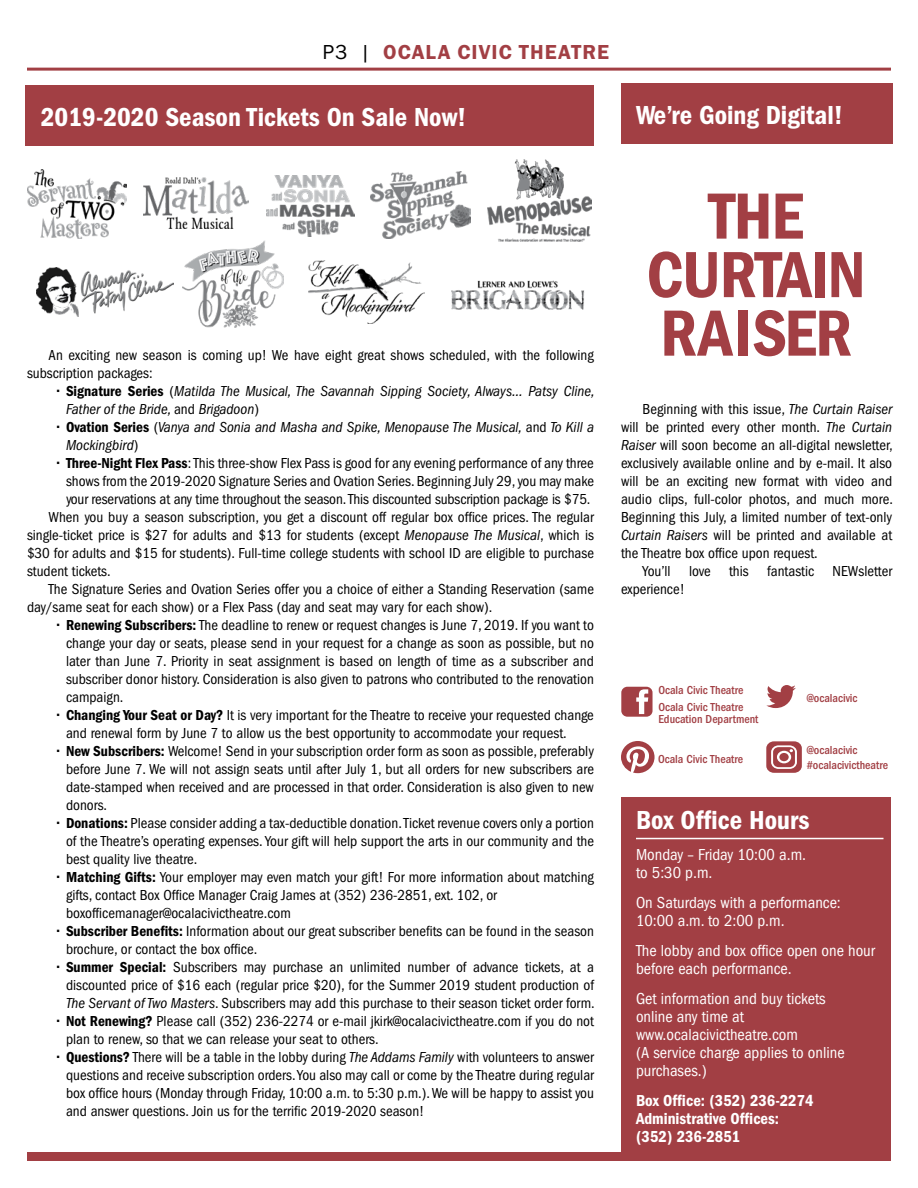
<style>
.page{position:relative;width:918px;height:1188px;background:#fff}
.page>*{position:absolute;margin:0;border:0;box-sizing:border-box;transform-origin:0 0}
.t1{font:600 condensed 67.5px/58.5px "Franklin Gothic";letter-spacing:-.02em;color:#a23f44;text-align:center}
.t2{font:600 condensed 27px "Franklin Gothic";color:#fff}
.t3{font:21px "Franklin Gothic URW Dem";letter-spacing:.05em;color:#a23f44}
.t4{font:condensed 16.5px/18px "Franklin Gothic";color:#fff}
.t5{font:600 condensed 16.5px/18px "Franklin Gothic";color:#fff}
.t6{font:condensed 15px/18px "Franklin Gothic";color:#000;text-align:justify}
.t7{font:italic condensed 15px/18px "Franklin Gothic";color:#000}
.t8{font:500 condensed 12px/15px "Franklin Gothic";color:#a23f44}
.s1{font-family:"Franklin Gothic URW Boo";color:#000}
.s2{font-weight:600;font-style:normal}
.s3{font-style:normal}
.s4{font-weight:600}
.s5{font-style:italic}
</style>
<div class="page">
<div style="left:27px;top:1153px;width:864px;height:8px;background:#a23f44"></div>
<hr style="left:27px;top:68px;width:864px;height:3px;background:#a23f44">
<div style="left:621px;top:797px;width:270px;height:357px;background:#a23f44"></div>
<hr style="left:636px;top:838px;width:248px;height:1px;background:#fff">
<svg style="left:621px;top:741px;width:34px;height:32px"></svg>
<div style="left:766px;top:741px;width:36px;height:32px;background:#a23f44;border-radius:7px"></div>
<svg style="left:771px;top:745px;width:26px;height:24px"></svg>
<svg style="left:766px;top:685px;width:30px;height:23px"></svg>
<div style="left:621px;top:687px;width:32px;height:30px;background:#a23f44;border-radius:6px"></div>
<svg style="left:636px;top:689px;width:12px;height:25px"></svg>
<div style="left:621px;top:84px;width:271px;height:60px;background:#a23f44"></div>
<div style="left:26px;top:86px;width:568px;height:60px;background:#a23f44"></div>
<img style="left:144px;top:178px;width:105px;height:51px">
<img style="left:370px;top:171px;width:100px;height:68px">
<img style="left:37px;top:268px;width:136px;height:49px">
<img style="left:182px;top:240px;width:102px;height:88px">
<img style="left:451px;top:280px;width:133px;height:30px">
<img style="left:487px;top:159px;width:105px;height:83px">
<img style="left:308px;top:261px;width:117px;height:62px">
<img style="left:267px;top:176px;width:87px;height:61px">
<img style="left:27px;top:169px;width:99px;height:69px">
<h3 class="t3" style="left:322px;top:39px;width:288px"><span class="s1">P3 |</span> OCALA CIVIC THEATRE</h3>
<h2 class="t2" style="left:41px;top:102px;width:427px">2019-2020 Season Tickets On Sale Now!</h2>
<h2 class="t2" style="left:636px;top:100px;width:209px">We’re Going Digital!</h2>
<p class="t6" style="left:27px;top:346px;width:568px;text-indent:22px">An exciting new season is coming up! We have eight great shows scheduled, with the following subscription packages:</p>
<p class="t7" style="left:66px;top:382px;width:530px;text-indent:-9px"><span class="s2">• Signature Series</span> <span class="s3">(</span>Matilda The Musical, The Savannah Sipping Society, Always… Patsy Cline,<br>Father of the Bride, <span class="s3">and</span> Brigadoon<span class="s3">)</span></p>
<p class="t7" style="left:66px;top:418px;width:530px;text-indent:-9px"><span class="s2">• Ovation Series</span> <span class="s3">(</span>Vanya and Sonia and Masha and Spike, Menopause The Musical, <span class="s3">and</span> To Kill a<br>Mockingbird<span class="s3">)</span></p>
<p class="t6" style="left:57px;top:454px;width:538px"><span class="s4">• Three-Night Flex Pass</span>: This three-show Flex Pass is good for any evening performance of any three</p>
<p class="t6" style="left:66px;top:472px;width:530px">shows from the 2019-2020 Signature Series and Ovation Series. Beginning July 29, you may make</p>
<p class="t6" style="left:66px;top:490px;width:526px">your reservations at any time throughout the season. This discounted subscription package is $75.</p>
<p class="t6" style="left:49px;top:508px;width:547px">When you buy a season subscription, you get a discount off regular box office prices. The regular</p>
<p class="t6" style="left:27px;top:526px;width:568px">single-ticket price is $27 for adults and $13 for students (except <span class="s5">Menopause The Musical</span>, which is</p>
<p class="t6" style="left:27px;top:544px;width:569px">$30 for adults and $15 for students). Full-time college students with school ID are eligible to purchase</p>
<p class="t6" style="left:27px;top:562px;width:85px">student tickets.</p>
<p class="t6" style="left:49px;top:580px;width:547px">The Signature Series and Ovation Series offer you a choice of either a Standing Reservation (same</p>
<p class="t6" style="left:27px;top:598px;width:467px">day/same seat for each show) or a Flex Pass (day and seat may vary for each show).</p>
<p class="t6" style="left:66px;top:616px;width:530px;text-indent:-9px"><span class="s4">• Renewing Subscribers:</span> The deadline to renew or request changes is June 7, 2019. If you want to change your day or seats, please send in your request for a change as soon as possible, but no later than June 7. Priority in seat assignment is based on length of time as a subscriber and subscriber donor history. Consideration is also given to patrons who contributed to the renovation campaign.</p>
<p class="t6" style="left:66px;top:706px;width:529px;text-indent:-9px"><span class="s4">• Changing Your Seat or Day?</span> It is very important for the Theatre to receive your requested change and renewal form by June 7 to allow us the best opportunity to accommodate your request.</p>
<p class="t6" style="left:66px;top:742px;width:530px;text-indent:-9px"><span class="s4">• New Subscribers:</span> Welcome! Send in your subscription order form as soon as possible, preferably before June 7. We will not assign seats until after July 1, but all orders for new subscribers are date-stamped when received and are processed in that order. Consideration is also given to new donors.</p>
<p class="t6" style="left:66px;top:814px;width:530px;text-indent:-9px"><span class="s4">• Donations:</span> Please consider adding a tax-deductible donation. Ticket revenue covers only a portion of the Theatre’s operating expenses. Your gift will help support the arts in our community and the best quality live theatre.</p>
<p class="t6" style="left:66px;top:868px;width:529px;text-align:left;text-indent:-9px"><span class="s4">• Matching Gifts:</span> Your employer may even match your gift! For more information about matching gifts, contact Box Office Manager Craig James at (352) 236-2851, ext. 102, or boxofficemanager@ocalacivictheatre.com</p>
<p class="t6" style="left:66px;top:922px;width:530px;text-indent:-9px"><span class="s4">• Subscriber Benefits:</span> Information about our great subscriber benefits can be found in the season brochure, or contact the box office.</p>
<p class="t6" style="left:66px;top:958px;width:530px;text-indent:-9px"><span class="s4">• Summer Special:</span> Subscribers may purchase an unlimited number of advance tickets, at a discounted price of $16 each (regular price $20), for the Summer 2019 student production of <span class="s5">The Servant of Two Masters</span>. Subscribers may add this purchase to their season ticket order form.</p>
<p class="t6" style="left:66px;top:1012px;width:529px;text-indent:-9px"><span class="s4">• Not Renewing?</span> Please call (352) 236-2274 or e-mail jkirk@ocalacivictheatre.com if you do not plan to renew, so that we can release your seat to others.</p>
<p class="t6" style="left:66px;top:1048px;width:530px;text-indent:-9px"><span class="s4">• Questions?</span> There will be a table in the lobby during <span class="s5">The Addams Family</span> with volunteers to answer questions and receive subscription orders. You also may call or come by the Theatre during regular box office hours (Monday through Friday, 10:00 a.m. to 5:30 p.m.). We will be happy to assist you and answer questions. Join us for the terrific 2019-2020 season!</p>
<h1 class="t1" style="left:646px;top:187px;width:221px">THE<br>CURTAIN<br>RAISER</h1>
<p class="t6" style="left:621px;top:400px;width:273px;text-indent:22px">Beginning with this issue, <span class="s5">The Curtain Raiser </span>will be printed every other month. <span class="s5">The Curtain Raiser</span> will soon become an all-digital newsletter, exclusively available online and by e-mail. It also will be an exciting new format with video and audio clips, full-color photos, and much more.<br>Beginning this July, a limited number of text-only <span class="s5">Curtain Raisers</span> will be printed and available at the Theatre box office upon request.</p>
<p class="t6" style="left:621px;top:562px;width:273px;text-indent:22px">You’ll love this fantastic NEWsletter experience!</p>
<p class="t8" style="left:658px;top:682px;width:86px;line-height:16.5px">Ocala Civic Theatre<br>Ocala Civic Theatre</p>
<p class="t8" style="left:658px;top:711px;width:102px">Education Department</p>
<p class="t8" style="left:807px;top:691px;width:52px">@ocalacivic</p>
<p class="t8" style="left:658px;top:751px;width:86px">Ocala Civic Theatre</p>
<p class="t8" style="left:807px;top:743px;width:83px">@ocalacivic #ocalacivictheatre</p>
<h2 class="t2" style="left:636px;top:804px;width:175px">Box Office Hours</h2>
<p class="t4" style="left:636px;top:846px;width:172px">Monday – Friday 10:00 a.m. to 5:30 p.m.</p>
<p class="t4" style="left:636px;top:894px;width:206px">On Saturdays with a performance:<br>10:00 a.m. to 2:00 p.m.</p>
<p class="t4" style="left:636px;top:942px;width:241px">The lobby and box office open one hour before each performance.</p>
<p class="t4" style="left:636px;top:990px;width:210px">Get information and buy tickets online any time at www.ocalacivictheatre.com<br>(A service charge applies to online purchases.)</p>
<p class="t5" style="left:636px;top:1092px;width:179px">Box Office: (352) 236-2274<br>Administrative Offices: (352) 236-2851</p>
</div>
